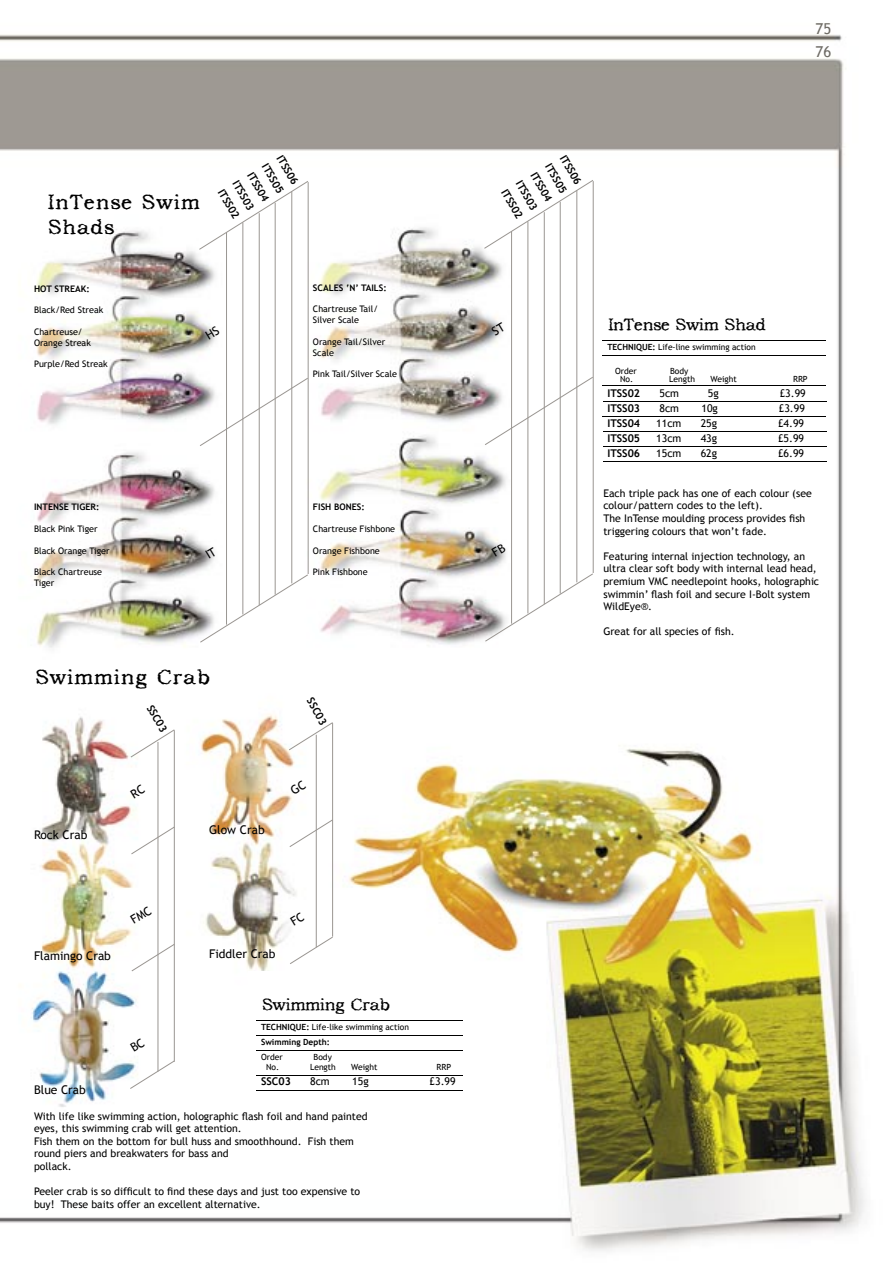
<style>
.page{position:relative;width:893px;height:1263px;background:#fff}
.page>*{position:absolute;margin:0;border:0;box-sizing:border-box;transform-origin:0 0}
.t1{font:21px/25.2px "Addicted to Type";color:#000}
.t2{font:16.95px "Addicted to Type";letter-spacing:-.06em;color:#000}
.t3{font:15px/22.5px "Trebuchet MS";color:#6e6b65}
.t4{font:12px "Trebuchet MS";color:#000}
.t5{font:700 10.65px/17px "Trebuchet MS";color:#000;text-align:justify}
.t6{font:10.65px "Trebuchet MS";color:#000}
.t7{font:10.5px/12.6px "Trebuchet MS";color:#000}
.t8{font:9px/10.8px "Trebuchet MS";color:#000}
.t9{font:700 9px "Trebuchet MS";color:#000}
.t10{font:8.55px "Trebuchet MS";color:#000}
.t11{font:700 8.55px/15.3px "Trebuchet MS";color:#000}
.s1{font-weight:700}
.s2{font-weight:400}
</style>
<div class="page">
<img style="left:0;top:34px;width:865px;height:1217px">
<hr style="left:603px;top:340px;width:223px;height:1px;background:#000">
<hr style="left:603px;top:355px;width:223px;height:1px;background:#000">
<hr style="left:603px;top:385px;width:223px;height:1px;background:#000">
<hr style="left:603px;top:401px;width:223px;height:1px;background:#000">
<hr style="left:603px;top:416px;width:223px;height:1px;background:#000">
<hr style="left:603px;top:431px;width:223px;height:1px;background:#000">
<hr style="left:603px;top:446px;width:223px;height:1px;background:#000">
<hr style="left:603px;top:461px;width:223px;height:1px;background:#000">
<img style="left:248px;top:971px;width:217px;height:126px">
<hr style="left:257px;top:1075px;width:206px;height:1px;background:#000">
<hr style="left:257px;top:1090px;width:206px;height:1px;background:#000">
<hr style="left:257px;top:1020px;width:206px;height:1px;background:#000">
<hr style="left:257px;top:1050px;width:206px;height:1px;background:#000">
<hr style="left:257px;top:1035px;width:206px;height:1px;background:#000">
<svg style="left:131px;top:730px;width:43px;height:27px"></svg>
<svg style="left:131px;top:827px;width:43px;height:27px"></svg>
<svg style="left:130px;top:1061px;width:44px;height:27px"></svg>
<svg style="left:132px;top:944px;width:42px;height:27px"></svg>
<svg style="left:289px;top:723px;width:44px;height:27px"></svg>
<svg style="left:290px;top:820px;width:43px;height:27px"></svg>
<svg style="left:290px;top:937px;width:43px;height:27px"></svg>
<svg style="left:199px;top:181px;width:109px;height:68px"></svg>
<svg style="left:200px;top:378px;width:108px;height:68px"></svg>
<svg style="left:200px;top:575px;width:108px;height:67px"></svg>
<svg style="left:484px;top:180px;width:109px;height:68px"></svg>
<svg style="left:485px;top:377px;width:108px;height:68px"></svg>
<svg style="left:485px;top:574px;width:108px;height:67px"></svg>
<svg style="left:130px;top:784px;width:16px;height:14px"></svg>
<svg style="left:130px;top:906px;width:22px;height:18px"></svg>
<svg style="left:290px;top:780px;width:16px;height:15px"></svg>
<svg style="left:290px;top:912px;width:15px;height:14px"></svg>
<svg style="left:130px;top:1038px;width:15px;height:14px"></svg>
<svg style="left:205px;top:326px;width:15px;height:14px"></svg>
<svg style="left:205px;top:547px;width:12px;height:12px"></svg>
<svg style="left:491px;top:322px;width:15px;height:14px"></svg>
<svg style="left:491px;top:543px;width:15px;height:14px"></svg>
<h3 class="t3" style="left:815px;top:18px;width:17px">75<br>76</h3>
<h1 class="t1" style="left:47px;top:189px;width:155px">InTense Swim<br>Shads</h1>
<p class="t5" style="left:287px;top:152px;width:34px;rotate:60deg">ITSS06<br>ITSS05<br>ITSS04<br>ITSS03<br>ITSS02</p>
<p class="t5" style="left:570px;top:152px;width:34px;rotate:60deg">ITSS06<br>ITSS05<br>ITSS04<br>ITSS03<br>ITSS02</p>
<p class="t9" style="left:34px;top:283px;width:57px">HOT STREAK:</p>
<p class="t8" style="left:34px;top:305px;width:71px">Black/Red Streak</p>
<p class="t8" style="left:34px;top:327px;width:58px">Chartreuse/<br>Orange Streak</p>
<p class="t8" style="left:34px;top:359px;width:75px">Purple/Red Streak</p>
<p class="t9" style="left:313px;top:282px;width:75px">SCALES ‘N’ TAILS:</p>
<p class="t8" style="left:313px;top:304px;width:67px">Chartreuse Tail/<br>Silver Scale</p>
<p class="t8" style="left:313px;top:336px;width:74px">Orange Tail/Silver<br>Scale</p>
<p class="t8" style="left:313px;top:369px;width:86px">Pink Tail/Silver Scale</p>
<p class="t9" style="left:34px;top:502px;width:67px">INTENSE TIGER:</p>
<p class="t8" style="left:34px;top:523px;width:65px">Black Pink Tiger</p>
<p class="t8" style="left:34px;top:545px;width:77px">Black Orange Tiger</p>
<p class="t8" style="left:34px;top:567px;width:70px">Black Chartreuse<br>Tiger</p>
<h1 class="t1" style="left:34px;top:664px;width:178px">Swimming Crab</h1>
<p class="t9" style="left:313px;top:502px;width:53px">FISH BONES:</p>
<p class="t8" style="left:313px;top:523px;width:84px">Chartreuse Fishbone</p>
<p class="t8" style="left:313px;top:545px;width:68px">Orange Fishbone</p>
<p class="t8" style="left:313px;top:567px;width:56px">Pink Fishbone</p>
<p class="t5" style="left:157px;top:701px;width:31px;rotate:60deg">SSC03</p>
<p class="t5" style="left:317px;top:694px;width:31px;rotate:60deg">SSC03</p>
<h2 class="t2" style="left:607px;top:315px;width:160px">InTense Swim Shad</h2>
<p class="t10" style="left:607px;top:342px;width:150px"><span class="s1">TECHNIQUE:</span> Life-line swimming action</p>
<p class="t10" style="left:615px;top:366px;width:23px">Order</p>
<p class="t10" style="left:670px;top:366px;width:20px">Body</p>
<p class="t10" style="left:620px;top:374px;width:15px">No.</p>
<p class="t10" style="left:669px;top:374px;width:27px">Length</p>
<p class="t10" style="left:710px;top:374px;width:28px">Weight</p>
<p class="t10" style="left:793px;top:374px;width:16px">RRP</p>
<p class="t5" style="left:607px;top:385px;width:34px">ITSS02</p>
<p class="t6" style="left:659px;top:387px;width:21px">5cm</p>
<p class="t6" style="left:708px;top:387px;width:12px">5g</p>
<p class="t6" style="left:780px;top:387px;width:28px">£3.99</p>
<p class="t5" style="left:607px;top:400px;width:34px">ITSS03</p>
<p class="t6" style="left:659px;top:402px;width:21px">8cm</p>
<p class="t6" style="left:701px;top:402px;width:18px">10g</p>
<p class="t6" style="left:779px;top:402px;width:28px">£3.99</p>
<p class="t5" style="left:607px;top:415px;width:34px">ITSS04</p>
<p class="t6" style="left:656px;top:417px;width:27px">11cm</p>
<p class="t6" style="left:701px;top:417px;width:18px">25g</p>
<p class="t6" style="left:778px;top:417px;width:28px">£4.99</p>
<p class="t5" style="left:607px;top:430px;width:34px">ITSS05</p>
<p class="t6" style="left:656px;top:432px;width:27px">13cm</p>
<p class="t6" style="left:701px;top:432px;width:18px">43g</p>
<p class="t6" style="left:778px;top:432px;width:28px">£5.99</p>
<p class="t5" style="left:607px;top:444px;width:34px">ITSS06</p>
<p class="t6" style="left:656px;top:447px;width:27px">15cm</p>
<p class="t6" style="left:701px;top:447px;width:18px">62g</p>
<p class="t6" style="left:778px;top:447px;width:28px">£6.99</p>
<p class="t7" style="left:603px;top:487px;width:210px">Each triple pack has one of each colour (see colour/pattern codes to the left).<br>The InTense moulding process provides fish triggering colours that won’t fade.</p>
<p class="t7" style="left:603px;top:550px;width:217px">Featuring internal injection technology, an ultra clear soft body with internal lead head, premium VMC needlepoint hooks, holographic swimmin’ flash foil and secure I-Bolt system WildEye®.</p>
<p class="t7" style="left:603px;top:625px;width:133px">Great for all species of fish.</p>
<p class="t4" style="left:34px;top:828px;width:55px">Rock Crab</p>
<p class="t4" style="left:209px;top:822px;width:57px">Glow Crab</p>
<p class="t4" style="left:34px;top:949px;width:78px">Flamingo Crab</p>
<p class="t4" style="left:209px;top:947px;width:68px">Fiddler Crab</p>
<p class="t4" style="left:34px;top:1083px;width:53px">Blue Crab</p>
<h2 class="t2" style="left:261px;top:995px;width:131px">Swimming Crab</h2>
<p class="t11" style="left:261px;top:1019px;width:149px">TECHNIQUE: <span class="s2">Life-like swimming action<br></span>Swimming Depth:</p>
<p class="t10" style="left:261px;top:1052px;width:23px">Order</p>
<p class="t10" style="left:314px;top:1052px;width:20px">Body</p>
<p class="t10" style="left:266px;top:1062px;width:15px">No.</p>
<p class="t10" style="left:310px;top:1062px;width:27px">Length</p>
<p class="t10" style="left:351px;top:1062px;width:28px">Weight</p>
<p class="t10" style="left:436px;top:1062px;width:16px">RRP</p>
<p class="t5" style="left:261px;top:1073px;width:31px">SSC03</p>
<p class="t6" style="left:310px;top:1075px;width:21px">8cm</p>
<p class="t6" style="left:352px;top:1075px;width:18px">15g</p>
<p class="t6" style="left:430px;top:1075px;width:28px">£3.99</p>
<p class="t7" style="left:34px;top:1110px;width:335px">With life like swimming action, holographic flash foil and hand painted eyes, this swimming crab will get attention.<br>Fish them on the bottom for bull huss and smoothhound. Fish them round piers and breakwaters for bass and<br>pollack.</p>
<p class="t7" style="left:34px;top:1185px;width:328px">Peeler crab is so difficult to find these days and just too expensive to buy! These baits offer an excellent alternative.</p>
</div>
